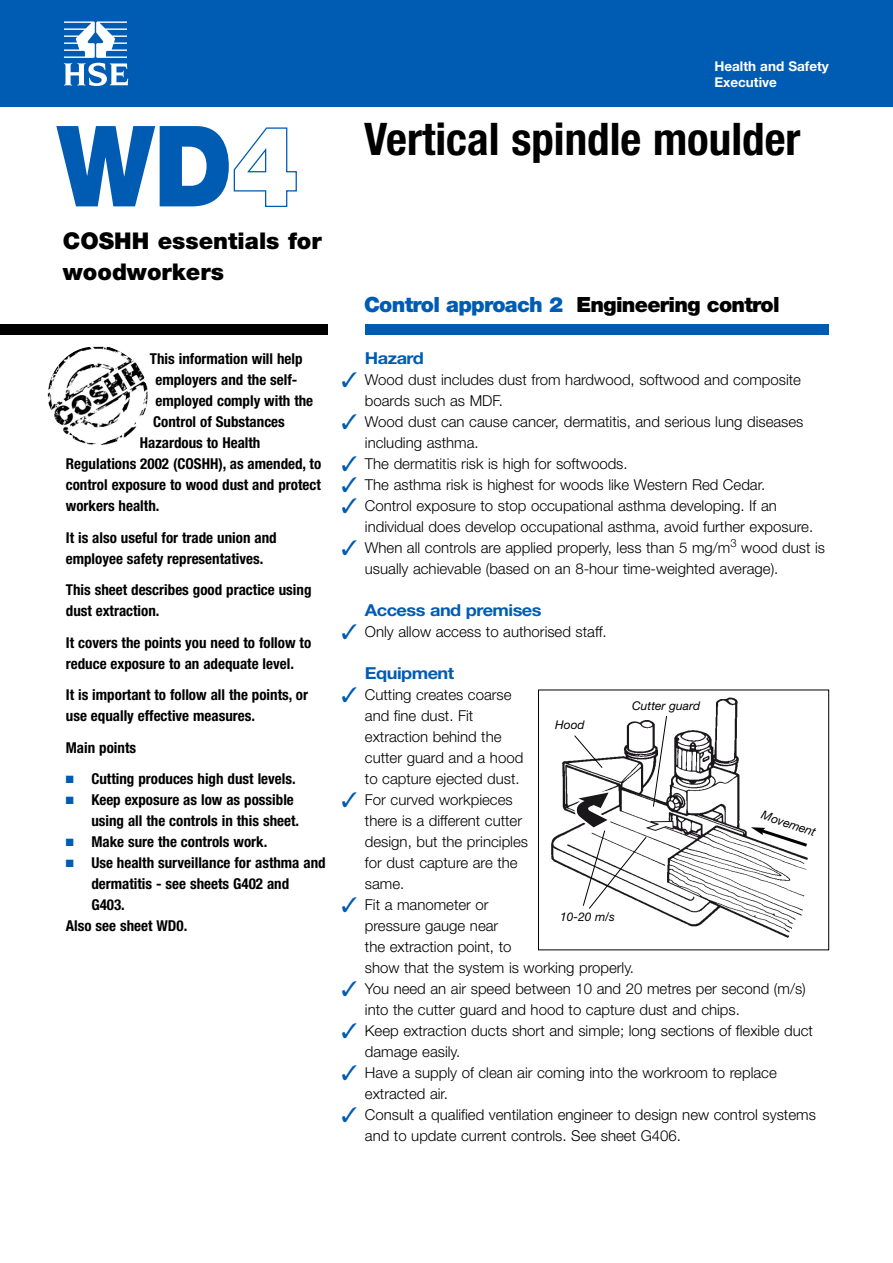
<style>
.page{position:relative;width:893px;height:1263px;background:#fff}
.page>*{position:absolute;margin:0;border:0;box-sizing:border-box;transform-origin:0 0}
.t1{font:900 112.5px "Helvetica Neue";color:#005cb3;scale:.9 1}
.t2{font:700 condensed 45px "Helvetica Neue";color:#000}
.t3{font:900 23.1px/31.5px "Helvetica Neue";color:#000}
.t4{font:900 21px "Helvetica Neue";letter-spacing:-.035em;color:#000}
.t5{font:700 16.5px "Helvetica Neue";letter-spacing:-.03em;color:#005cb3;scale:1.1 1}
.t6{font:300 15px/21px "Helvetica Neue";color:#000}
.t7{font:700 condensed 15px/21px "Helvetica Neue";color:#000}
.t8{font:700 13.5px/16.5px "Helvetica Neue";color:#fff}
.t9{font:italic 12px "Helvetica Neue";color:#000}
.s1{color:#fff}
.s2{color:#005cb3}
</style>
<div class="page">
<div style="left:0;top:0;width:893px;height:106px;background:#005cb3"></div>
<svg style="left:64px;top:21px;width:64px;height:65px"></svg>
<div style="left:365px;top:324px;width:464px;height:10px;background:#005cb3"></div>
<div style="left:0;top:324px;width:327px;height:10px;background:#000"></div>
<img style="left:47px;top:347px;width:101px;height:98px">
<img style="left:551px;top:697px;width:257px;height:241px">
<svg style="left:626px;top:931px;width:7px;height:4px"></svg>
<div style="left:538px;top:690px;width:291px;height:260px;border:1px solid #000"></div>
<svg style="left:564px;top:716px;width:110px;height:193px"></svg>
<svg style="left:751px;top:827px;width:57px;height:22px"></svg>
<h1 class="t1" style="left:57px;top:126px;width:270px">WD<span class="s1">4</span></h1>
<h3 class="t3" style="left:63px;top:227px;width:260px">COSHH essentials for woodworkers</h3>
<p class="t7" style="left:150px;top:350px;width:154px">This information will help</p>
<p class="t7" style="left:155px;top:371px;width:144px">employers and the self-</p>
<p class="t7" style="left:155px;top:392px;width:159px">employed comply with the</p>
<p class="t7" style="left:153px;top:413px;width:133px">Control of Substances</p>
<p class="t7" style="left:140px;top:434px;width:122px">Hazardous to Health</p>
<p class="t7" style="left:66px;top:455px;width:257px">Regulations 2002 (COSHH), as amended, to</p>
<p class="t7" style="left:66px;top:476px;width:256px">control exposure to wood dust and protect</p>
<p class="t7" style="left:66px;top:497px;width:95px">workers health.</p>
<p class="t7" style="left:66px;top:528px;width:212px">It is also useful for trade union and employee safety representatives.</p>
<p class="t7" style="left:66px;top:581px;width:247px">This sheet describes good practice using dust extraction.</p>
<p class="t7" style="left:66px;top:633px;width:247px">It covers the points you need to follow to reduce exposure to an adequate level.</p>
<p class="t7" style="left:66px;top:686px;width:244px">It is important to follow all the points, or use equally effective measures.</p>
<p class="t7" style="left:66px;top:738px;width:72px">Main points</p>
<p class="t7" style="left:66px;top:770px;width:231px"><span class="s2">■</span> Cutting produces high dust levels.</p>
<p class="t7" style="left:91px;top:791px;width:209px;text-indent:-26px"><span class="s2">■</span> Keep exposure as low as possible using all the controls in this sheet.</p>
<p class="t7" style="left:66px;top:833px;width:203px"><span class="s2">■</span> Make sure the controls work.</p>
<p class="t7" style="left:66px;top:854px;width:261px"><span class="s2">■</span> Use health surveillance for asthma and</p>
<p class="t7" style="left:91px;top:875px;width:199px">dermatitis - see sheets G402 and</p>
<p class="t7" style="left:91px;top:896px;width:35px">G403.</p>
<p class="t7" style="left:66px;top:917px;width:123px">Also see sheet WD0.</p>
<p class="t8" style="left:714px;top:59px;width:116px">Health and Safety<br>Executive</p>
<h2 class="t2" style="left:364px;top:123px;width:438px">Vertical spindle moulder</h2>
<h3 class="t4" style="left:364px;top:297px;width:417px"><span class="s2">Control approach 2</span> Engineering control</h3>
<p class="t5" style="left:365px;top:352px;width:55px">Hazard</p>
<p class="t6" style="left:365px;top:371px;width:438px;text-indent:-23px"><span class="s2">✓</span> Wood dust includes dust from hardwood, softwood and composite boards such as MDF.</p>
<p class="t6" style="left:365px;top:413px;width:440px;text-indent:-23px"><span class="s2">✓</span> Wood dust can cause cancer, dermatitis, and serious lung diseases including asthma.</p>
<p class="t6" style="left:341px;top:455px;width:288px"><span class="s2">✓</span> The dermatitis risk is high for softwoods.</p>
<p class="t6" style="left:341px;top:476px;width:425px"><span class="s2">✓</span> The asthma risk is highest for woods like Western Red Cedar.</p>
<p class="t6" style="left:365px;top:497px;width:450px;text-indent:-23px"><span class="s2">✓</span> Control exposure to stop occupational asthma developing. If an individual does develop occupational asthma, avoid further exposure.</p>
<p class="t6" style="left:365px;top:539px;width:462px;text-indent:-23px"><span class="s2">✓</span> When all controls are applied properly, less than 5 mg/m<sup>3</sup> wood dust is usually achievable (based on an 8-hour time-weighted average).</p>
<p class="t5" style="left:365px;top:604px;width:162px">Access and premises</p>
<p class="t6" style="left:341px;top:623px;width:267px"><span class="s2">✓</span> Only allow access to authorised staff.</p>
<p class="t5" style="left:365px;top:667px;width:83px">Equipment</p>
<p class="t6" style="left:365px;top:686px;width:160px;text-indent:-23px"><span class="s2">✓</span> Cutting creates coarse and fine dust. Fit extraction behind the cutter guard and a hood to capture ejected dust.</p>
<p class="t6" style="left:365px;top:791px;width:165px;text-indent:-23px"><span class="s2">✓</span> For curved workpieces there is a different cutter design, but the principles for dust capture are the same.</p>
<p class="t6" style="left:365px;top:896px;width:271px;text-indent:-23px"><span class="s2">✓</span> Fit a manometer or<br>pressure gauge near<br>the extraction point, to<br>show that the system is working properly.</p>
<p class="t6" style="left:365px;top:980px;width:442px;text-indent:-23px"><span class="s2">✓</span> You need an air speed between 10 and 20 metres per second (m/s) into the cutter guard and hood to capture dust and chips.</p>
<p class="t6" style="left:365px;top:1022px;width:449px;text-indent:-23px"><span class="s2">✓</span> Keep extraction ducts short and simple; long sections of flexible duct damage easily.</p>
<p class="t6" style="left:365px;top:1064px;width:413px;text-indent:-23px"><span class="s2">✓</span> Have a supply of clean air coming into the workroom to replace extracted air.</p>
<p class="t6" style="left:365px;top:1106px;width:452px;text-indent:-23px"><span class="s2">✓</span> Consult a qualified ventilation engineer to design new control systems and to update current controls. See sheet G406.</p>
<p class="t9" style="left:632px;top:702px;width:69px">Cutter guard</p>
<p class="t9" style="left:555px;top:720px;width:31px">Hood</p>
<p class="t9" style="left:763px;top:810px;width:58px;rotate:19deg">Movement</p>
<p class="t9" style="left:560px;top:913px;width:57px">10-20 m/s</p>
</div>
